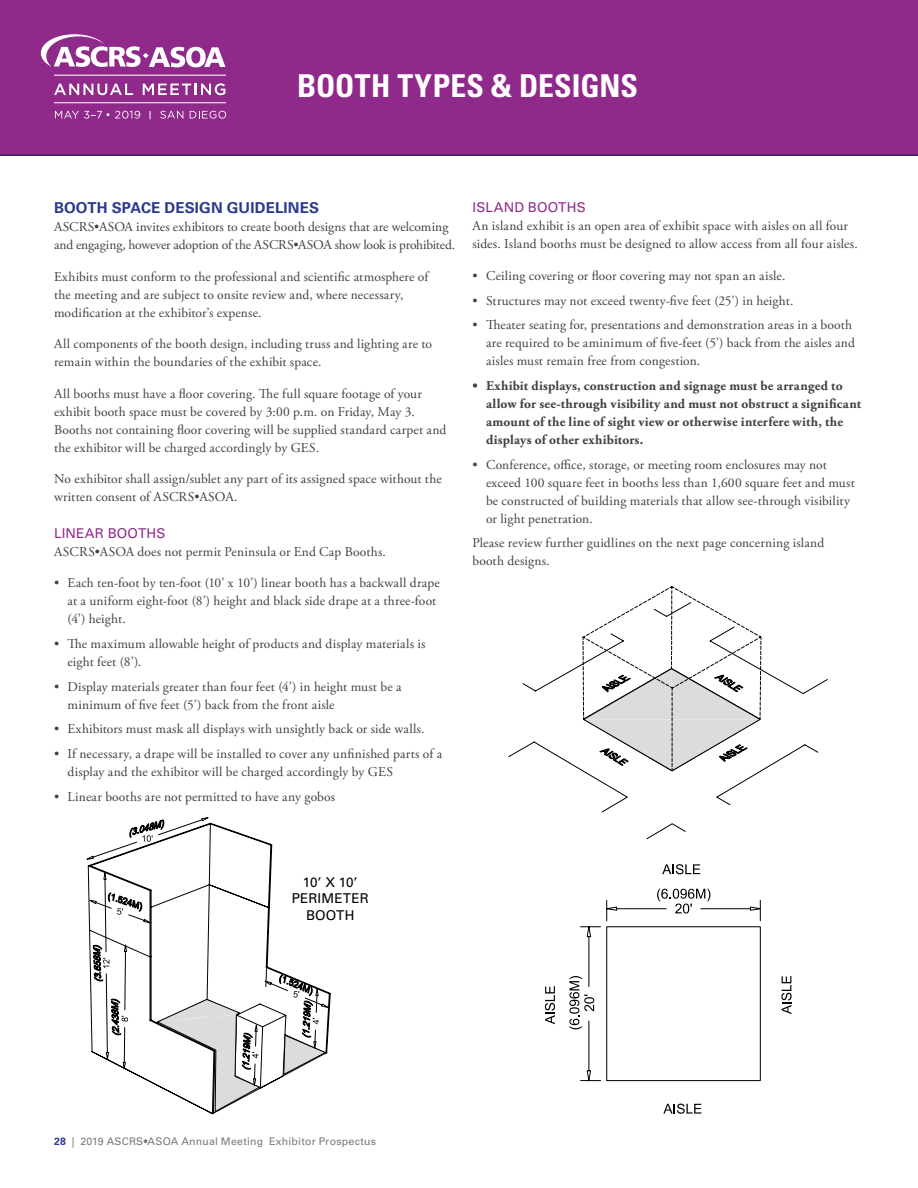
<style>
.page{position:relative;width:918px;height:1188px;background:#fff}
.page>*{position:absolute;margin:0;border:0;box-sizing:border-box;transform-origin:0 0}
.t1{font:700 condensed 31.5px "Univers LT Std";letter-spacing:.005em;color:#fff}
.t2{font:700 15px "Univers LT Std";letter-spacing:.01em;color:#2b3990}
.t3{font:13.5px/18px "Adobe Garamond Pro";letter-spacing:.01em;color:#414042}
.t4{font:700 13.5px/18px "Adobe Garamond Pro";letter-spacing:.015em;color:#414042}
.t5{font:13.5px "Univers LT Std";letter-spacing:.015em;color:#8f2a8b}
.t6{font:13.5px/16.2px "Univers LT Std";letter-spacing:.01em;color:#000;text-align:center}
.t7{font:10.5px "Univers LT Std";letter-spacing:.025em;color:#77787b}
.s1{font-weight:700;color:#2b3990}
</style>
<div class="page">
<div style="left:0;top:0;width:918px;height:155px;background:#8f2a8b"></div>
<svg style="left:87px;top:818px;width:242px;height:294px"></svg>
<svg style="left:508px;top:636px;width:320px;height:203px"></svg>
<svg style="left:583px;top:587px;width:178px;height:184px"></svg>
<svg style="left:663px;top:1104px;width:38px;height:10px"></svg>
<svg style="left:662px;top:864px;width:38px;height:10px"></svg>
<svg style="left:781px;top:976px;width:11px;height:38px"></svg>
<svg style="left:545px;top:986px;width:10px;height:38px"></svg>
<svg style="left:569px;top:889px;width:192px;height:193px"></svg>
<hr style="left:54px;top:75px;width:172px;height:1px;background:#fff">
<hr style="left:54px;top:102px;width:172px;height:1px;background:#fff">
<svg style="left:54px;top:84px;width:79px;height:11px"></svg>
<svg style="left:143px;top:83px;width:82px;height:12px"></svg>
<svg style="left:41px;top:34px;width:185px;height:33px"></svg>
<svg style="left:55px;top:111px;width:54px;height:8px"></svg>
<svg style="left:115px;top:111px;width:25px;height:8px"></svg>
<svg style="left:160px;top:111px;width:23px;height:8px"></svg>
<svg style="left:190px;top:111px;width:36px;height:8px"></svg>
<h1 class="t1" style="left:297px;top:66px;width:343px">BOOTH TYPES &amp; DESIGNS</h1>
<p class="t2" style="left:54px;top:199px;width:267px">BOOTH SPACE DESIGN GUIDELINES</p>
<p class="t3" style="left:54px;top:219px;width:403px">ASCRS•ASOA invites exhibitors to create booth designs that are welcoming and engaging, however adoption of the ASCRS•ASOA show look is prohibited.</p>
<p class="t3" style="left:54px;top:268px;width:376px">Exhibits must conform to the professional and scientific atmosphere of the meeting and are subject to onsite review and, where necessary, modification at the exhibitor’s expense.</p>
<p class="t3" style="left:54px;top:336px;width:380px">All components of the booth design, including truss and lighting are to remain within the boundaries of the exhibit space.</p>
<p class="t3" style="left:54px;top:385px;width:394px">All booths must have a floor covering. The full square footage of your exhibit booth space must be covered by 3:00 p.m. on Friday, May 3.<br>Booths not containing floor covering will be supplied standard carpet and the exhibitor will be charged accordingly by GES.</p>
<p class="t3" style="left:54px;top:471px;width:389px">No exhibitor shall assign/sublet any part of its assigned space without the written consent of ASCRS•ASOA.</p>
<p class="t5" style="left:54px;top:525px;width:113px">LINEAR BOOTHS</p>
<p class="t3" style="left:54px;top:543px;width:333px">ASCRS•ASOA does not permit Peninsula or End Cap Booths.</p>
<p class="t3" style="left:68px;top:574px;width:374px;text-indent:-14px">• Each ten-foot by ten-foot (10’ x 10’) linear booth has a backwall drape at a uniform eight-foot (8’) height and black side drape at a three-foot (4’) height.</p>
<p class="t3" style="left:68px;top:635px;width:360px;text-indent:-14px">• The maximum allowable height of products and display materials is eight feet (8’).</p>
<p class="t3" style="left:68px;top:678px;width:336px;text-indent:-14px">• Display materials greater than four feet (4’) in height must be a minimum of five feet (5’) back from the front aisle</p>
<p class="t3" style="left:54px;top:721px;width:372px">• Exhibitors must mask all displays with unsightly back or side walls.</p>
<p class="t3" style="left:68px;top:745px;width:376px;text-indent:-14px">• If necessary, a drape will be installed to cover any unfinished parts of a display and the exhibitor will be charged accordingly by GES</p>
<p class="t3" style="left:54px;top:788px;width:283px">• Linear booths are not permitted to have any gobos</p>
<p class="t5" style="left:472px;top:199px;width:115px">ISLAND BOOTHS</p>
<p class="t3" style="left:472px;top:217px;width:387px">An island exhibit is an open area of exhibit space with aisles on all four sides. Island booths must be designed to allow access from all four aisles.</p>
<p class="t3" style="left:472px;top:267px;width:314px">• Ceiling covering or floor covering may not span an aisle.</p>
<p class="t3" style="left:472px;top:292px;width:322px">• Structures may not exceed twenty-five feet (25’) in height.</p>
<p class="t3" style="left:486px;top:316px;width:370px;text-indent:-14px">• Theater seating for, presentations and demonstration areas in a booth are required to be aminimum of five-feet (5’) back from the aisles and aisles must remain free from congestion.</p>
<p class="t4" style="left:486px;top:377px;width:377px;text-indent:-14px">• Exhibit displays, construction and signage must be arranged to allow for see-through visibility and must not obstruct a significant amount of the line of sight view or otherwise interfere with, the displays of other exhibitors.</p>
<p class="t3" style="left:486px;top:456px;width:370px;text-indent:-14px">• Conference, office, storage, or meeting room enclosures may not exceed 100 square feet in booths less than 1,600 square feet and must be constructed of building materials that allow see-through visibility or light penetration.</p>
<p class="t3" style="left:472px;top:535px;width:353px">Please review further guidlines on the next page concerning island booth designs.</p>
<p class="t6" style="left:292px;top:874px;width:78px">10’ X 10’<br>PERIMETER<br>BOOTH</p>
<p class="t7" style="left:54px;top:1135px;width:324px"><span class="s1">28</span> | 2019 ASCRS•ASOA Annual Meeting Exhibitor Prospectus</p>
</div>
